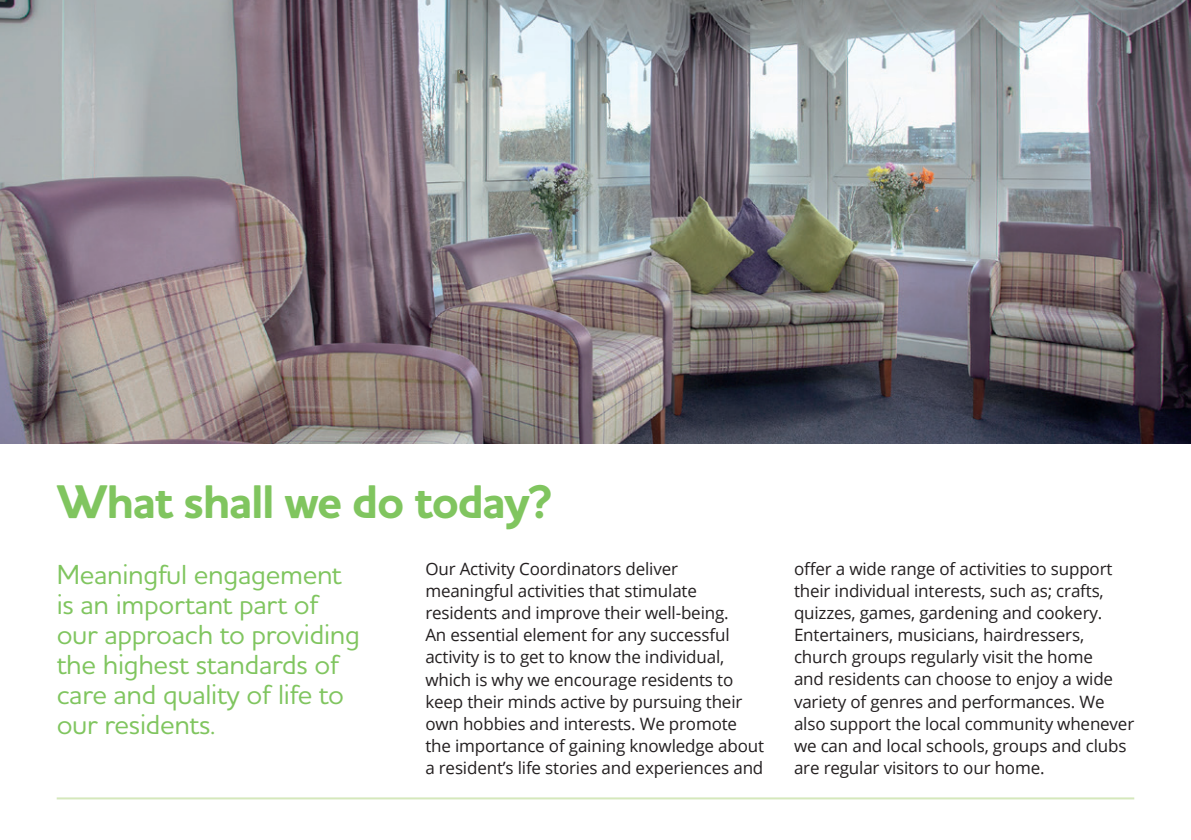
<style>
.page{position:relative;width:1191px;height:840px;background:#fff}
.page>*{position:absolute;margin:0;border:0;box-sizing:border-box;transform-origin:0 0}
.t1{font:700 48px "Houschka Pro";letter-spacing:-.03em;color:#80c55f}
.t2{font:500 28px/30px "Houschka Pro";letter-spacing:-.01em;color:#80c55f}
.t3{font:17px/22px "Open Sans";letter-spacing:-.01em;color:#231f20}
</style>
<div class="page">
<img style="left:0;top:0;width:1191px;height:443px">
<hr style="left:57px;top:797px;width:1077px;height:2px;background:#d5e8bc">
<h1 class="t1" style="left:57px;top:470px;width:497px">What shall we do today?</h1>
<h2 class="t2" style="left:57px;top:558px;width:305px">Meaningful engagement is an important part of our approach to providing the highest standards of care and quality of life to our residents.</h2>
<p class="t3" style="left:425px;top:557px;width:340px">Our Activity Coordinators deliver meaningful activities that stimulate residents and improve their well-being.<br>An essential element for any successful activity is to get to know the individual, which is why we encourage residents to keep their minds active by pursuing their own hobbies and interests. We promote the importance of gaining knowledge about a resident’s life stories and experiences and</p>
<p class="t3" style="left:794px;top:557px;width:342px">offer a wide range of activities to support their individual interests, such as; crafts, quizzes, games, gardening and cookery.<br>Entertainers, musicians, hairdressers, church groups regularly visit the home<br>and residents can choose to enjoy a wide variety of genres and performances. We also support the local community whenever we can and local schools, groups and clubs are regular visitors to our home.</p>
</div>
